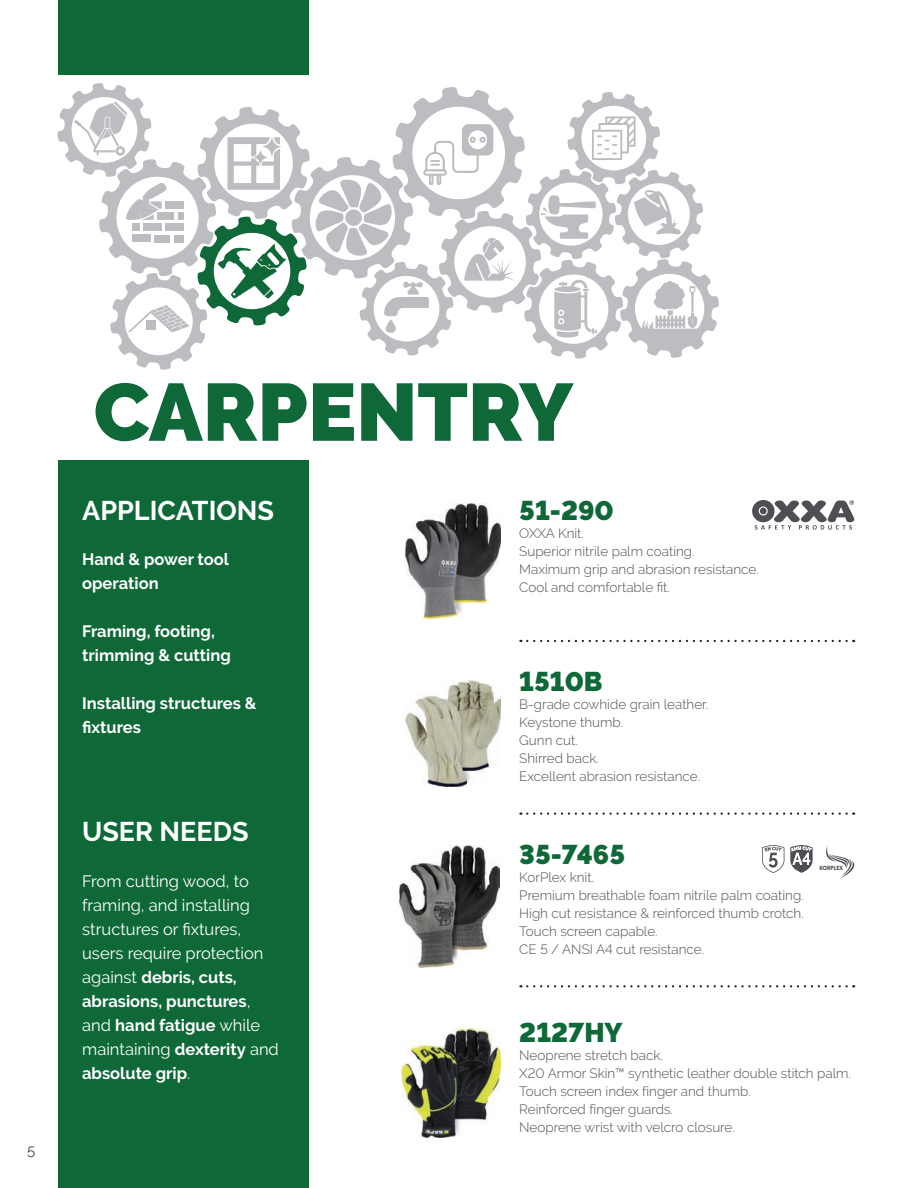
<style>
.page{position:relative;width:918px;height:1188px;background:#fff}
.page>*{position:absolute;margin:0;border:0;box-sizing:border-box;transform-origin:0 0}
.t1{font:900 81px "Raleway";color:#0f6838}
.t2{font:900 27px "Raleway";color:#0f6838}
.t3{font:700 27px "Raleway";color:#fff}
.t4{font:16.5px/24px "Raleway";color:#fff}
.t5{font:700 16.5px/24px "Raleway";color:#fff}
.t6{font:15px "Raleway";color:#4b4c4d}
.t7{font:300 13.5px/18px "Raleway";color:#4d4f54}
.t8{font:700 5.85px "Avenir Next LT Pro";color:#4d4f54;scale:.86 1}
.s1{font-weight:700}
</style>
<div class="page">
<div style="left:58px;top:461px;width:250px;height:727px;background:#0f6838"></div>
<div style="left:58px;top:0;width:250px;height:74px;background:#0f6838"></div>
<img style="left:406px;top:504px;width:95px;height:115px">
<img style="left:406px;top:681px;width:95px;height:105px">
<img style="left:399px;top:845px;width:101px;height:122px">
<img style="left:402px;top:1028px;width:99px;height:109px">
<svg style="left:527px;top:640px;width:327px;height:2px"></svg>
<svg style="left:527px;top:813px;width:327px;height:2px"></svg>
<svg style="left:527px;top:985px;width:327px;height:2px"></svg>
<svg style="left:752px;top:500px;width:102px;height:30px"></svg>
<svg style="left:790px;top:845px;width:23px;height:28px"></svg>
<svg style="left:762px;top:845px;width:22px;height:28px"></svg>
<svg style="left:826px;top:845px;width:28px;height:33px"></svg>
<svg style="left:58px;top:83px;width:661px;height:287px"></svg>
<p class="t6" style="left:27px;top:1141px;width:10px">5</p>
<h1 class="t1" style="left:94px;top:365px;width:481px">CARPENTRY</h1>
<h2 class="t3" style="left:82px;top:495px;width:193px">APPLICATIONS</h2>
<p class="t5" style="left:82px;top:547px;width:148px">Hand &amp; power tool operation</p>
<p class="t5" style="left:82px;top:619px;width:150px">Framing, footing, trimming &amp; cutting</p>
<p class="t5" style="left:82px;top:691px;width:176px">Installing structures &amp; fixtures</p>
<h2 class="t3" style="left:82px;top:816px;width:168px">USER NEEDS</h2>
<p class="t4" style="left:82px;top:869px;width:198px">From cutting wood, to framing, and installing structures or fixtures, users require protection against <span class="s1">debris, cuts, abrasions, punctures</span>, and <span class="s1">hand fatigue</span> while maintaining <span class="s1">dexterity</span> and <span class="s1">absolute grip</span>.</p>
<h2 class="t2" style="left:519px;top:495px;width:96px">51-290</h2>
<p class="t7" style="left:519px;top:524px;width:241px">OXXA Knit.<br>Superior nitrile palm coating.<br>Maximum grip and abrasion resistance.<br>Cool and comfortable fit.</p>
<h2 class="t2" style="left:519px;top:666px;width:85px">1510B</h2>
<p class="t7" style="left:519px;top:696px;width:191px">B-grade cowhide grain leather.<br>Keystone thumb.<br>Gunn cut.<br>Shirred back.<br>Excellent abrasion resistance.</p>
<h2 class="t2" style="left:519px;top:839px;width:107px">35-7465</h2>
<p class="t7" style="left:519px;top:868px;width:286px">KorPlex knit.<br>Premium breathable foam nitrile palm coating.<br>High cut resistance &amp; reinforced thumb crotch.<br>Touch screen capable.<br>CE 5 / ANSI A4 cut resistance.</p>
<p class="t8" style="left:819px;top:864px;width:29px">KORPLEX</p>
<h2 class="t2" style="left:519px;top:1017px;width:105px">2127HY</h2>
<p class="t7" style="left:519px;top:1046px;width:333px">Neoprene stretch back.<br>X20 Armor Skin™ synthetic leather double stitch palm.<br>Touch screen index finger and thumb.<br>Reinforced finger guards.<br>Neoprene wrist with velcro closure.</p>
</div>
